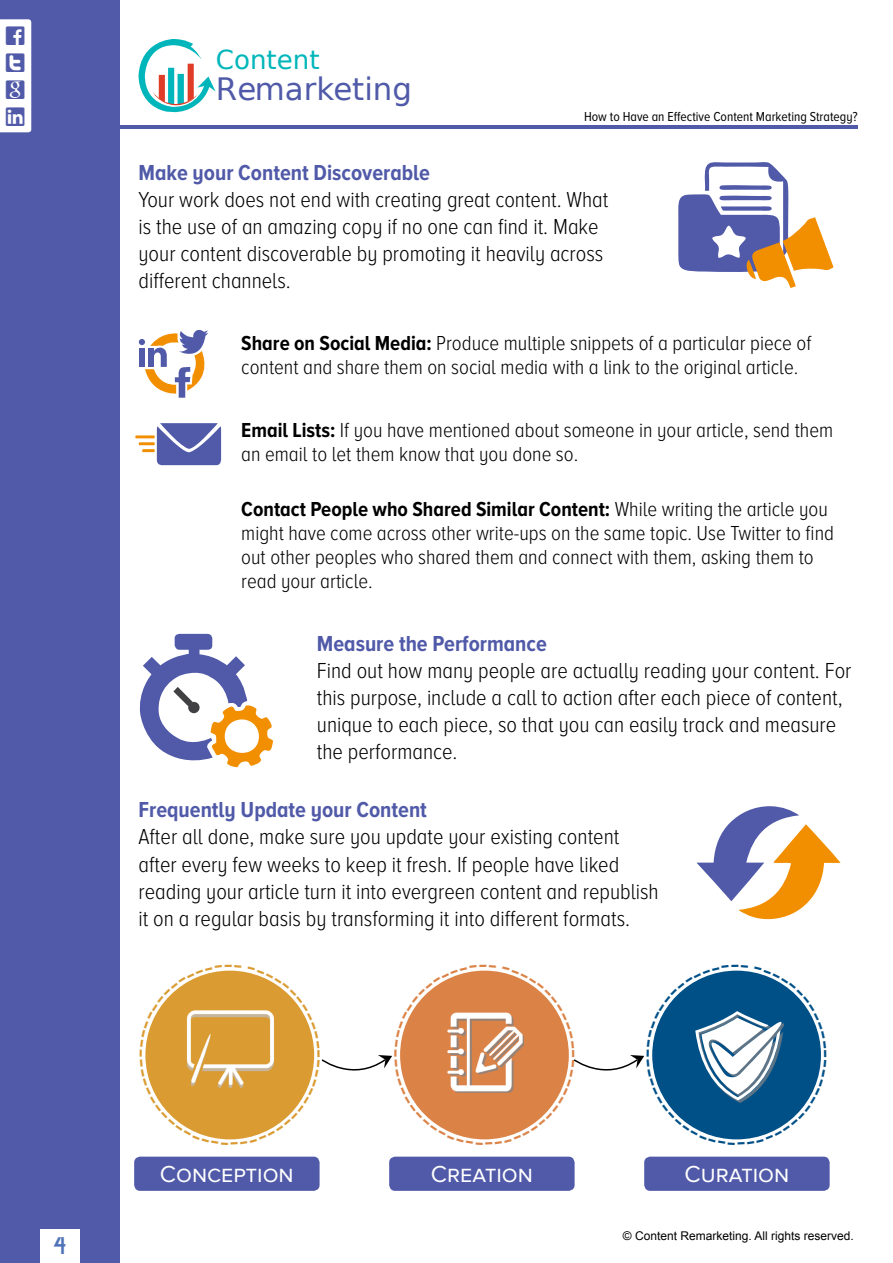
<style>
.page{position:relative;width:893px;height:1263px;background:#fff}
.page>*{position:absolute;margin:0;border:0;box-sizing:border-box;transform-origin:0 0}
.t1{font:30.9px "DejaVu Sans";color:#505aa8}
.t2{font:27px/27px "Social Icons Pro Set 1 Rounded";color:#505aa8;text-align:justify}
.t3{font:26.1px "DejaVu Sans";color:#00b6ba}
.t4{font:24px "Proxima Nova S";color:#fff}
.t5{font:700 24px "Advent Pro";color:#4f73b8}
.t6{font:300 22.5px/27px "Proxima Nova A Cond";color:#000}
.t7{font:700 22.5px "Proxima Nova A Cond";color:#505aa8}
.t8{font:300 21px/24px "Proxima Nova A Cond";color:#000}
.t9{font:13.5px "Proxima Nova A Cond";color:#000}
.t10{font:12px "Arial";color:#000}
.s1{font-weight:700}
</style>
<div class="page">
<div style="left:644px;top:1157px;width:186px;height:34px;background:#505aa8;border-radius:6px"></div>
<div style="left:389px;top:1157px;width:186px;height:34px;background:#505aa8;border-radius:6px"></div>
<div style="left:134px;top:1157px;width:186px;height:34px;background:#505aa8;border-radius:6px"></div>
<div style="left:0;top:0;width:119px;height:1263px;background:#505aa8"></div>
<div style="left:0;top:19px;width:31px;height:113px;background:#fff"></div>
<hr style="left:45px;top:125px;width:813px;height:4px;background:#505aa8">
<svg style="left:138px;top:39px;width:78px;height:74px"></svg>
<div style="left:40px;top:1229px;width:40px;height:34px;background:#fff"></div>
<svg style="left:139px;top:634px;width:134px;height:133px"></svg>
<svg style="left:697px;top:806px;width:144px;height:114px"></svg>
<svg style="left:678px;top:162px;width:156px;height:126px"></svg>
<svg style="left:139px;top:330px;width:69px;height:68px"></svg>
<hr style="left:135px;top:435px;width:20px;height:3px;background:#f28f00">
<hr style="left:139px;top:442px;width:16px;height:3px;background:#f28f00">
<svg style="left:142px;top:423px;width:80px;height:43px"></svg>
<svg style="left:145px;top:970px;width:676px;height:170px"></svg>
<p class="t2" style="left:5px;top:23px;width:22px">f t g l</p>
<p class="t3" style="left:216px;top:39px;width:105px">Content</p>
<h1 class="t1" style="left:216px;top:64px;width:198px">Remarketing</h1>
<p class="t9" style="left:584px;top:109px;width:275px">How to Have an Effective Content Marketing Strategy?</p>
<p class="t7" style="left:139px;top:160px;width:293px">Make your Content Discoverable</p>
<p class="t6" style="left:139px;top:186px;width:471px">Your work does not end with creating great content. What is the use of an amazing copy if no one can find it. Make your content discoverable by promoting it heavily across different channels.</p>
<p class="t8" style="left:241px;top:331px;width:572px"><span class="s1">Share on Social Media:</span> Produce multiple snippets of a particular piece of content and share them on social media with a link to the original article.</p>
<p class="t8" style="left:241px;top:418px;width:593px"><span class="s1">Email Lists:</span> If you have mentioned about someone in your article, send them an email to let them know that you done so.</p>
<p class="t8" style="left:241px;top:497px;width:594px"><span class="s1">Contact People who Shared Similar Content:</span> While writing the article you might have come across other write-ups on the same topic. Use Twitter to find out other peoples who shared them and connect with them, asking them to read your article.</p>
<p class="t7" style="left:317px;top:631px;width:232px">Measure the Performance</p>
<p class="t6" style="left:317px;top:657px;width:536px">Find out how many people are actually reading your content. For this purpose, include a call to action after each piece of content, unique to each piece, so that you can easily track and measure the performance.</p>
<p class="t7" style="left:138px;top:797px;width:290px">Frequently Update your Content</p>
<p class="t6" style="left:138px;top:823px;width:522px">After all done, make sure you update your existing content after every few weeks to keep it fresh. If people have liked reading your article turn it into evergreen content and republish it on a regular basis by transforming it into different formats.</p>
<p class="t5" style="left:54px;top:1231px;width:14px">4</p>
<p class="t4" style="left:160px;top:1160px;width:135px">Conception</p>
<p class="t4" style="left:431px;top:1160px;width:104px">Creation</p>
<p class="t4" style="left:684px;top:1160px;width:106px">Curation</p>
<p class="t10" style="left:623px;top:1227px;width:232px">© Content Remarketing. All rights reserved.</p>
</div>
